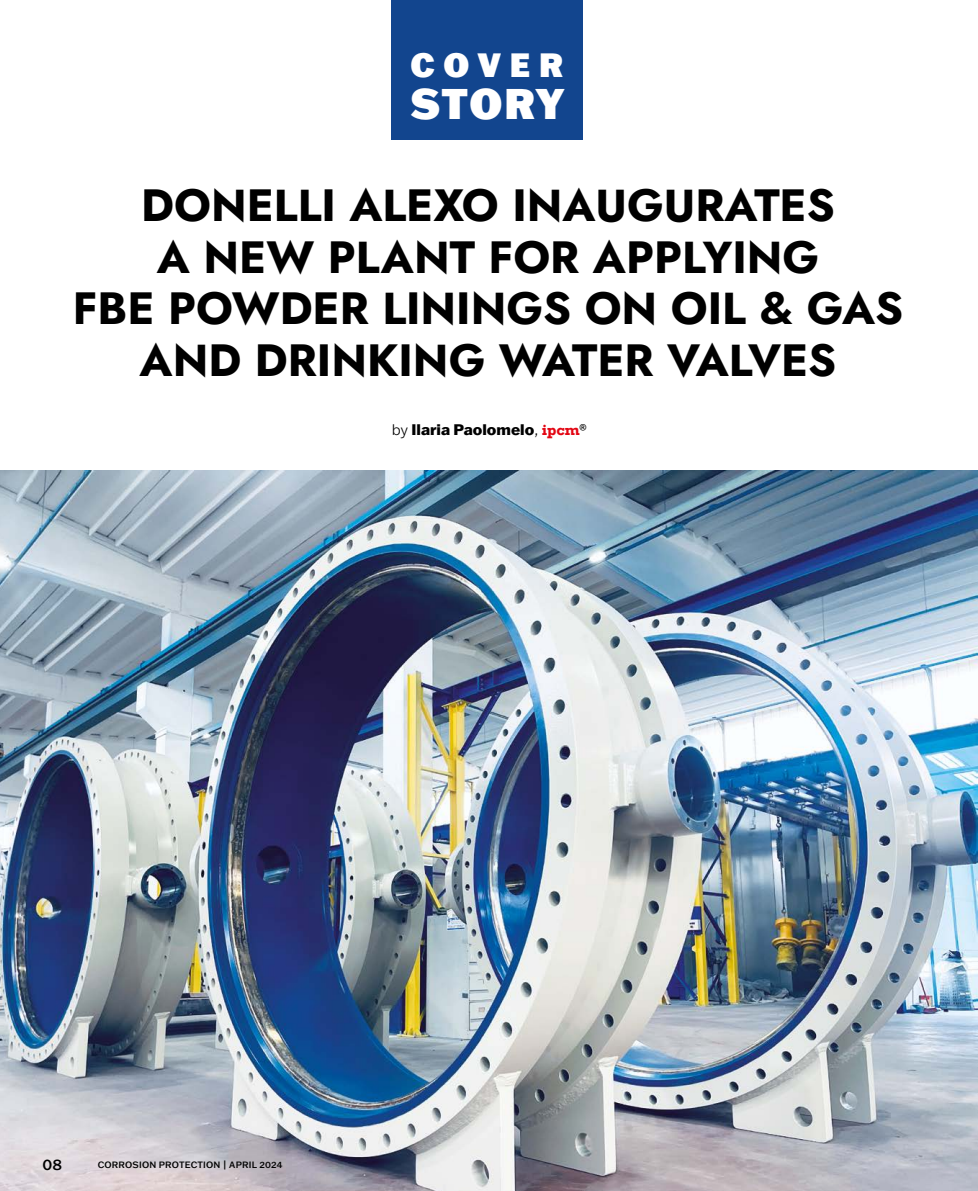
<style>
.page{position:relative;width:978px;height:1191px;background:#fff}
.page>*{position:absolute;margin:0;border:0;box-sizing:border-box;transform-origin:0 0}
.t1{font:700 45px/51.8px "Jost";color:#000;text-align:center}
.t2{font:900 42px "Franklin Gothic ATF";letter-spacing:.035em;color:#fff}
.t3{font:900 33px "Franklin Gothic ATF";letter-spacing:.27em;color:#fff}
.t4{font:800 15px "Franklin Gothic ATF";color:#000}
.t5{font:500 15px "Franklin Gothic ATF";color:#000}
.t6{font:500 9px "Franklin Gothic ATF";letter-spacing:.02em;color:#000}
.s1{font-weight:300}
.s2{font-family:"Rockwell";font-weight:700;color:#e30613}
</style>
<div class="page">
<div style="left:391px;top:0;width:192px;height:139px;background:#12458e"></div>
<img style="left:0;top:470px;width:978px;height:721px">
<p class="t3" style="left:410px;top:43px;width:154px">COVER</p>
<p class="t2" style="left:410px;top:76px;width:156px">STORY</p>
<p class="t1" style="left:73px;top:179px;width:832px">DONELLI ALEXO INAUGURATES<br>A NEW PLANT FOR APPLYING<br>FBE POWDER LININGS ON OIL &amp; GAS<br>AND DRINKING WATER VALVES</p>
<p class="t4" style="left:392px;top:419px;width:196px"><span class="s1">by</span> Ilaria Paolomelo<span class="s1">,</span> <span class="s2">ipcm</span><sup>®</sup></p>
<p class="t5" style="left:43px;top:1154px;width:21px">08</p>
<p class="t6" style="left:98px;top:1159px;width:186px">CORROSION PROTECTION | APRIL 2024</p>
</div>
